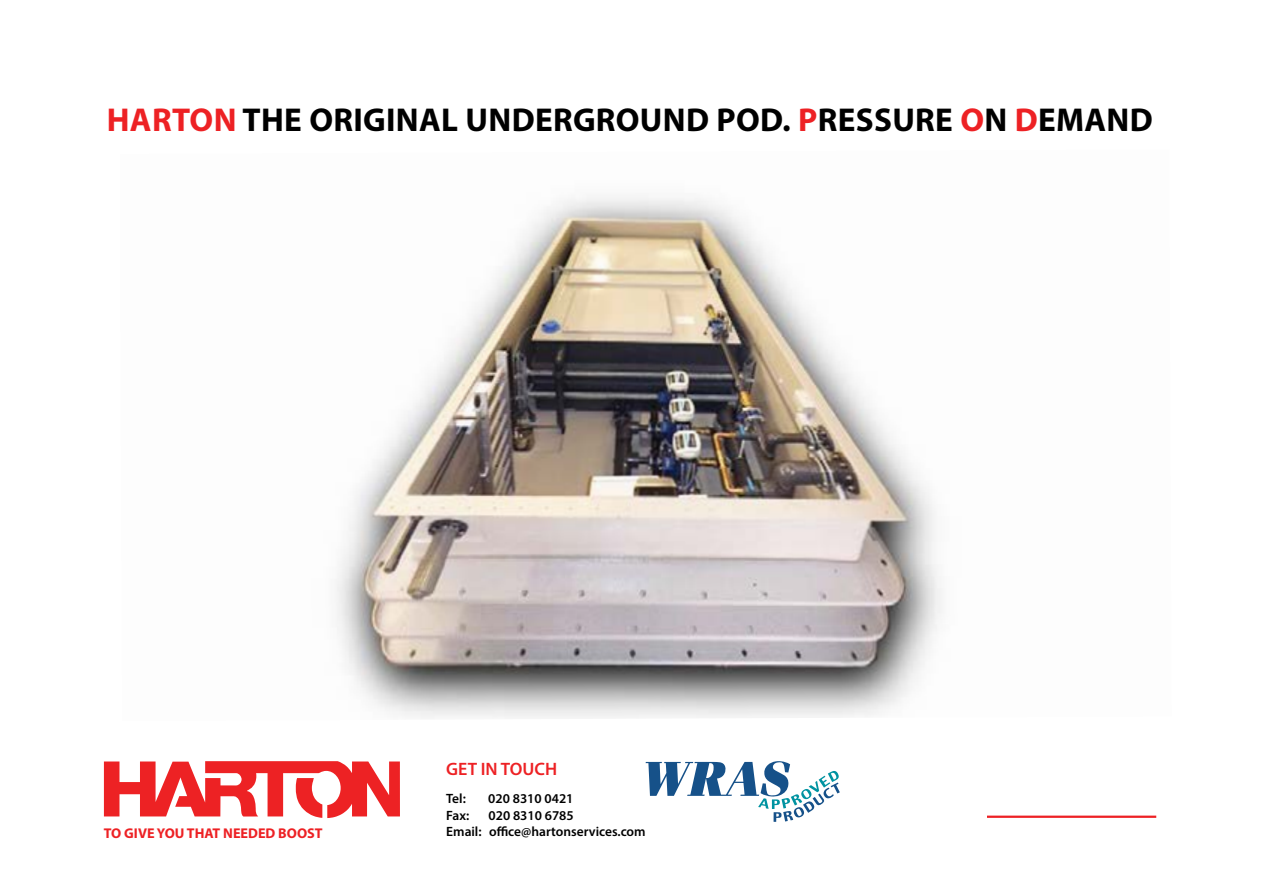
<style>
.page{position:relative;width:1263px;height:893px;background:#fff}
.page>*{position:absolute;margin:0;border:0;box-sizing:border-box;transform-origin:0 0}
.t1{font:700 33.15px "Myriad Pro";letter-spacing:.01em;color:#000}
.t2{font:600 18px "Myriad Pro";color:#ed2124}
.t3{font:700 14.25px "Myriad Pro";color:#ed2124}
.t4{font:600 13.5px/16.5px "Myriad Pro";color:#000}
.s1{color:#ed2124}
</style>
<div class="page">
<img style="left:336px;top:197px;width:606px;height:521px">
<svg style="left:646px;top:761px;width:194px;height:61px"></svg>
<svg style="left:104px;top:761px;width:296px;height:57px"></svg>
<hr style="left:987px;top:816px;width:169px;height:2px;background:#ed2124">
<h1 class="t1" style="left:107px;top:98px;width:1047px"><span class="s1">HARTON</span> THE ORIGINAL UNDERGROUND POD. <span class="s1">P</span>RESSURE <span class="s1">O</span>N <span class="s1">D</span>EMAND</h1>
<p class="t3" style="left:104px;top:824px;width:220px">TO GIVE YOU THAT NEEDED BOOST</p>
<h2 class="t2" style="left:446px;top:757px;width:112px">GET IN TOUCH</h2>
<p class="t4" style="left:446px;top:790px;width:21px">Tel:</p>
<p class="t4" style="left:488px;top:790px;width:87px">020 8310 0421</p>
<p class="t4" style="left:446px;top:806px;width:25px">Fax:</p>
<p class="t4" style="left:446px;top:806px;width:201px;text-indent:42px">020 8310 6785<br>Email: office@hartonservices.com</p>
</div>
